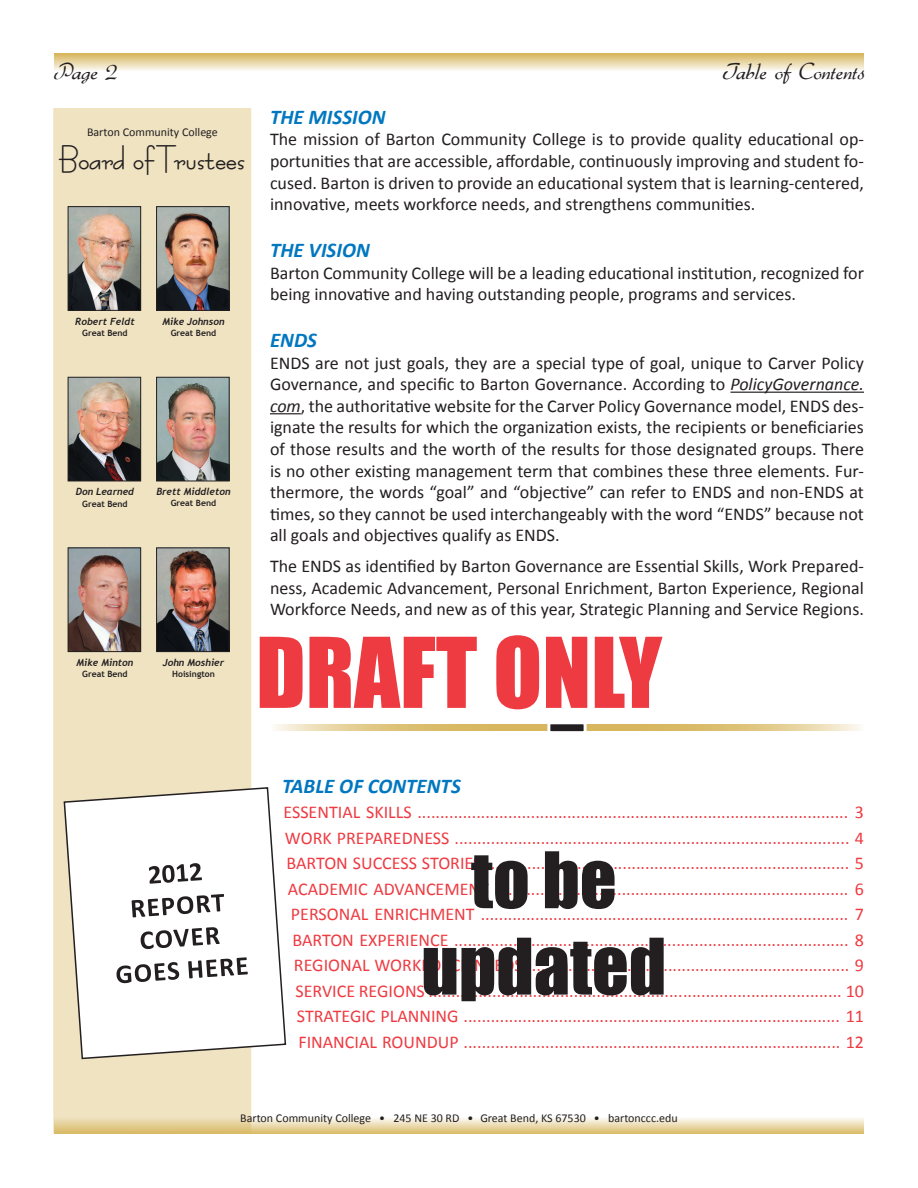
<style>
.page{position:relative;width:918px;height:1188px;background:#fff}
.page>*{position:absolute;margin:0;border:0;box-sizing:border-box;transform-origin:0 0}
.t1{font:90px "Impact";color:#ee3a41}
.t2{font:72px "Impact";color:#231f20}
.t3{font:700 30px "Bernie";color:#231f20}
.t4{font:24px "Gabrielle";color:#231f20}
.t5{font:italic 700 21px "Calibri";color:#0077c0}
.t6{font:18px/21.6px "Calibri";color:#231f20;text-align:justify}
.t7{font:18px/25.5px "Calibri";color:#ee3a41;text-align:justify}
.t8{font:12px "Calibri";color:#231f20}
.t9{font:italic 700 9.9px "Trebuchet";color:#231f20}
.t10{font:700 8.7px "Trebuchet MS";color:#231f20}
.s1{font-style:italic}
</style>
<div class="page">
<div style="left:53px;top:108px;width:198px;height:1025px;background:#efe3c2"></div>
<hr style="left:270px;top:413px;width:31px;height:1px;background:#231f20">
<hr style="left:730px;top:392px;width:134px;height:1px;background:#231f20">
<svg style="left:587px;top:724px;width:274px;height:7px;background:#e0c784"></svg>
<svg style="left:274px;top:724px;width:273px;height:7px;background:#e0c784"></svg>
<div style="left:549px;top:723px;width:36px;height:10px;background:#231f20"></div>
<div style="left:547px;top:721px;width:40px;height:13px;border:3px solid #fff"></div>
<svg style="left:54px;top:54px;width:810px;height:17px;background:#e9d7a8"></svg>
<img style="left:70px;top:208px;width:69px;height:101px">
<div style="left:68px;top:206px;width:73px;height:105px;border:1px solid #231f20"></div>
<img style="left:158px;top:208px;width:70px;height:101px">
<div style="left:156px;top:206px;width:74px;height:105px;border:1px solid #231f20"></div>
<img style="left:70px;top:379px;width:69px;height:100px">
<div style="left:68px;top:377px;width:73px;height:104px;border:1px solid #231f20"></div>
<img style="left:70px;top:550px;width:69px;height:100px">
<div style="left:68px;top:548px;width:73px;height:104px;border:1px solid #231f20"></div>
<img style="left:158px;top:379px;width:70px;height:100px">
<div style="left:156px;top:377px;width:74px;height:104px;border:1px solid #231f20"></div>
<img style="left:158px;top:550px;width:70px;height:100px">
<div style="left:156px;top:548px;width:74px;height:104px;border:1px solid #231f20"></div>
<svg style="left:63px;top:786px;width:224px;height:274px"></svg>
<svg style="left:116px;top:962px;width:63px;height:21px"></svg>
<svg style="left:188px;top:957px;width:60px;height:21px"></svg>
<svg style="left:141px;top:927px;width:79px;height:22px"></svg>
<svg style="left:132px;top:894px;width:92px;height:23px"></svg>
<svg style="left:149px;top:863px;width:53px;height:21px"></svg>
<svg style="left:54px;top:1117px;width:810px;height:17px;background:#e9d7a8"></svg>
<p class="t4" style="left:54px;top:57px;width:66px">Page 2</p>
<p class="t4" style="left:723px;top:57px;width:143px">Table of Contents</p>
<p class="t8" style="left:87px;top:125px;width:132px">Barton Community College</p>
<h2 class="t3" style="left:60px;top:141px;width:187px">Board of T rustees</h2>
<h6 class="t9" style="left:75px;top:315px;width:61px">Robert Feldt</h6>
<p class="t10" style="left:82px;top:328px;width:47px">Great Bend</p>
<p class="t9" style="left:162px;top:315px;width:64px">Mike Johnson</p>
<p class="t10" style="left:171px;top:327px;width:47px">Great Bend</p>
<h6 class="t9" style="left:76px;top:486px;width:60px">Don Learned</h6>
<p class="t10" style="left:82px;top:498px;width:47px">Great Bend</p>
<p class="t9" style="left:156px;top:486px;width:76px">Brett Middleton</p>
<p class="t10" style="left:171px;top:498px;width:47px">Great Bend</p>
<h6 class="t9" style="left:77px;top:656px;width:58px">Mike Minton</h6>
<h6 class="t10" style="left:82px;top:668px;width:47px">Great Bend</h6>
<p class="t9" style="left:163px;top:656px;width:63px">John Moshier</p>
<p class="t10" style="left:172px;top:668px;width:44px">Hoisington</p>
<h3 class="t5" style="left:270px;top:103px;width:117px">THE MISSION</h3>
<p class="t6" style="left:270px;top:129px;width:595px">The mission of Barton Community College is to provide quality educational op&shy;portunities that are accessible, affordable, continuously improving and student fo&shy;cused. Barton is driven to provide an educational system that is learning-centered, innovative, meets workforce needs, and strengthens communities.</p>
<h3 class="t5" style="left:270px;top:237px;width:101px">THE VISION</h3>
<p class="t6" style="left:270px;top:262px;width:595px">Barton Community College will be a leading educational institution, recognized for being innovative and having outstanding people, programs and services.</p>
<h3 class="t5" style="left:270px;top:327px;width:49px">ENDS</h3>
<p class="t6" style="left:270px;top:352px;width:596px">ENDS are not just goals, they are a special type of goal, unique to Carver Policy Governance, and specific to Barton Governance. According to <span class="s1">PolicyGovernance. com</span>, the authoritative website for the Carver Policy Governance model, ENDS des&shy;ignate the results for which the organization exists, the recipients or beneficiaries of those results and the worth of the results for those designated groups. There is no other existing management term that combines these three elements. Fur&shy;thermore, the words “goal” and “objective” can refer to ENDS and non-ENDS at times, so they cannot be used interchangeably with the word “ENDS” because not all goals and objectives qualify as ENDS.</p>
<p class="t6" style="left:270px;top:555px;width:595px">The ENDS as identified by Barton Governance are Essential Skills, Work Prepared&shy;ness, Academic Advancement, Personal Enrichment, Barton Experience, Regional Workforce Needs, and new as of this year, Strategic Planning and Service Regions.</p>
<h1 class="t1" style="left:256px;top:603px;width:407px">DRAFT ONLY</h1>
<h3 class="t5" style="left:282px;top:772px;width:180px">TABLE OF CONTENTS</h3>
<p class="t7" style="left:284px;top:800px;width:582px">ESSENTIAL SKILLS ............................................................................................... 3<br>WORK PREPAREDNESS ....................................................................................... 4<br>BARTON SUCCESS STORIES ................................................................................ 5<br>ACADEMIC ADVANCEMENT .............................................................................. 6</p>
<p class="t7" style="left:291px;top:902px;width:574px">PERSONAL ENRICHMENT ................................................................................. 7</p>
<h1 class="t2" style="left:471px;top:824px;width:147px">to be</h1>
<p class="t7" style="left:292px;top:927px;width:573px">BARTON EXPERIENCE ....................................................................................... 8<br>REGIONAL WORKFORCE NEEDS ....................................................................... 9<br>SERVICE REGIONS ........................................................................................... 10</p>
<h1 class="t2" style="left:421px;top:911px;width:246px">updated</h1>
<p class="t7" style="left:297px;top:1004px;width:569px">STRATEGIC PLANNING ................................................................................... 11<br>FINANCIAL ROUNDUP ................................................................................... 12</p>
<p class="t8" style="left:240px;top:1111px;width:439px">Barton Community College • 245 NE 30 RD • Great Bend, KS 67530 • bartonccc.edu</p>
</div>
